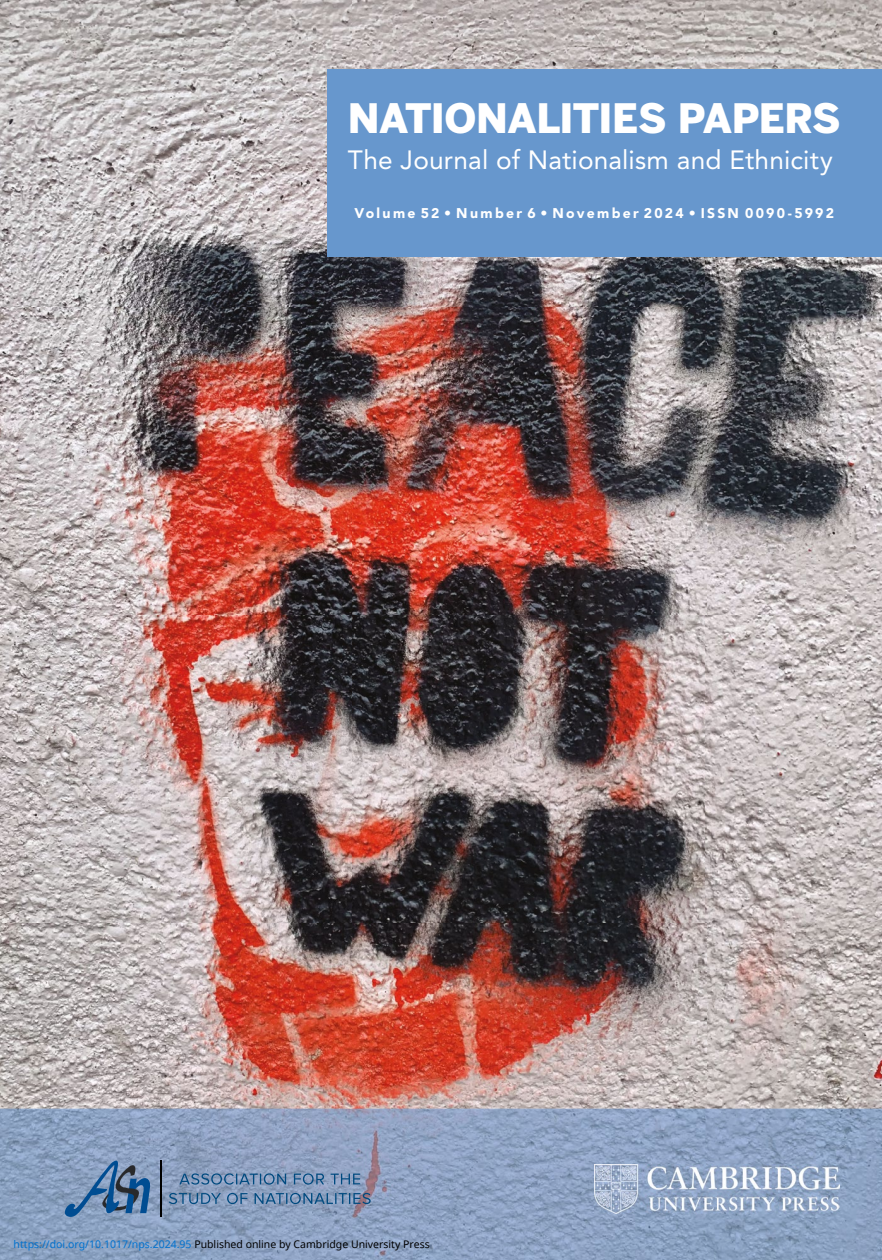
<style>
.page{position:relative;width:882px;height:1260px;background:#fff}
.page>*{position:absolute;margin:0;border:0;box-sizing:border-box;transform-origin:0 0}
.t1{font:900 40.25px "Benton Sans";letter-spacing:-.015em;color:#fff}
.t2{font:26.25px "Avenir LT Std";letter-spacing:.005em;color:#fff}
.t3{font:900 14px "Avenir LT Std";letter-spacing:.165em;color:#fff}
.t4{font:10.5px "Noto Sans";color:#000}
.s1{color:#0172cf}
</style>
<div class="page">
<img style="left:0;top:0;width:882px;height:1260px">
<div style="left:327px;top:69px;width:555px;height:188px;background:#6797cd"></div>
<svg style="left:65px;top:1161px;width:85px;height:56px;background:#6283aa"></svg>
<svg style="left:169px;top:1193px;width:202px;height:11px;background:#6687ac"></svg>
<svg style="left:179px;top:1173px;width:181px;height:12px;background:#6a8aaf"></svg>
<img style="left:160px;top:1161px;width:1px;height:56px">
<img style="left:595px;top:1164px;width:245px;height:50px">
<h1 class="t1" style="left:348px;top:94px;width:494px">NATIONALITIES PAPERS</h1>
<h2 class="t2" style="left:348px;top:145px;width:486px">The Journal of Nationalism and Ethnicity</h2>
<h3 class="t3" style="left:354px;top:205px;width:481px">Volume 52 • Number 6 • November 2024 • ISSN 0090-5992</h3>
<p class="t4" style="left:14px;top:1236px;width:418px"><span class="s1">https://doi.org/10.1017/nps.2024.95</span> Published online by Cambridge University Press</p>
</div>
